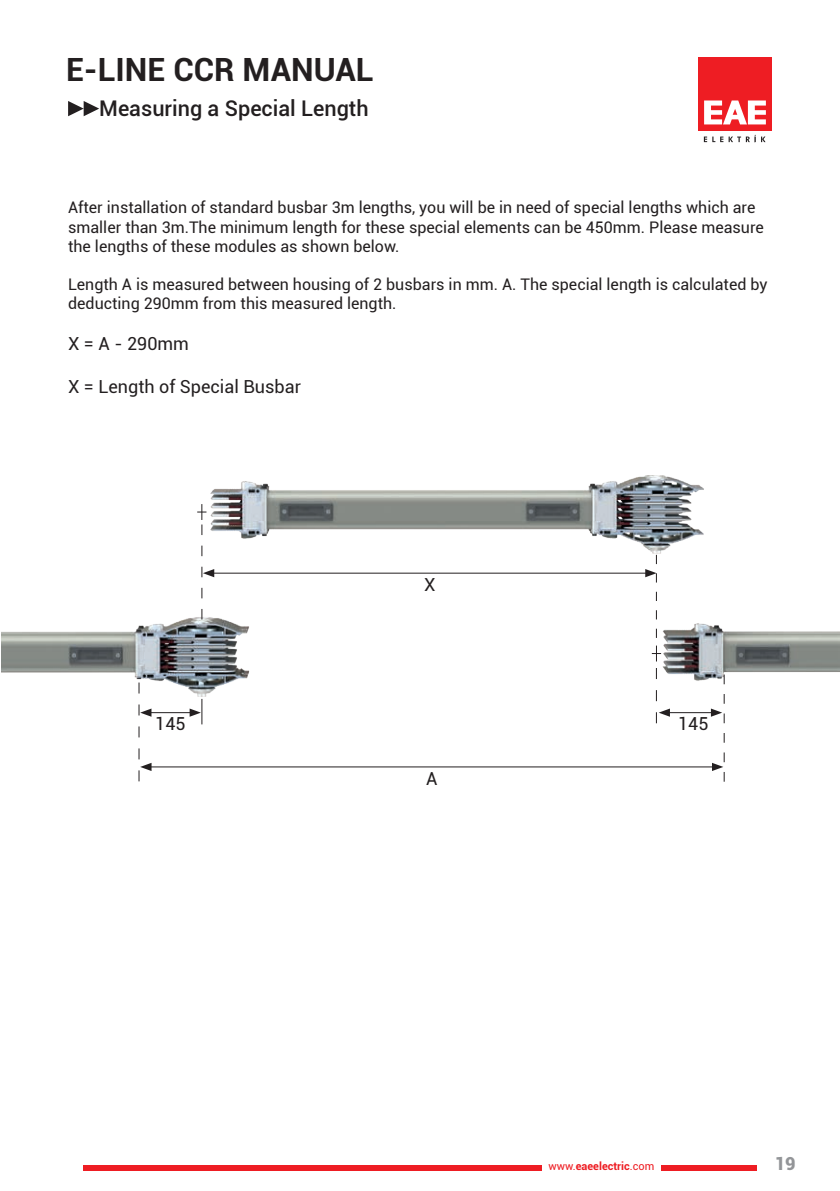
<style>
.page{position:relative;width:840px;height:1191px;background:#fff}
.page>*{position:absolute;margin:0;border:0;box-sizing:border-box;transform-origin:0 0}
.t1{font:700 32px "Roboto";color:#231f20}
.t2{font:500 21.6px "Roboto";color:#231f20}
.t3{font:18px "Roboto";color:#231f20}
.t4{font:900 18px "Roboto";color:#939598}
.t5{font:16px/19.2px "Roboto";color:#231f20}
.t6{font:700 11px "Roboto";color:#ee1d23}
.s1{font-weight:400}
</style>
<div class="page">
<div style="left:697px;top:57px;width:74px;height:73px;background:#ee1d23"></div>
<svg style="left:704px;top:100px;width:61px;height:24px"></svg>
<svg style="left:703px;top:137px;width:3px;height:5px"></svg>
<svg style="left:712px;top:135px;width:53px;height:7px"></svg>
<div style="left:84px;top:1164px;width:457px;height:6px;background:#ee1d23"></div>
<div style="left:660px;top:1164px;width:95px;height:6px;background:#ee1d23"></div>
<img style="left:1px;top:476px;width:838px;height:221px">
<svg style="left:651px;top:645px;width:9px;height:16px"></svg>
<hr style="left:666px;top:712px;width:47px;height:1px;background:#231f20">
<svg style="left:655px;top:668px;width:14px;height:55px"></svg>
<hr style="left:148px;top:712px;width:45px;height:1px;background:#231f20">
<svg style="left:189px;top:699px;width:13px;height:25px"></svg>
<hr style="left:148px;top:766px;width:566px;height:1px;background:#231f20">
<svg style="left:139px;top:682px;width:12px;height:99px"></svg>
<svg style="left:710px;top:674px;width:14px;height:107px"></svg>
<hr style="left:211px;top:573px;width:437px;height:1px;background:#231f20">
<svg style="left:197px;top:504px;width:17px;height:115px"></svg>
<svg style="left:645px;top:555px;width:11px;height:83px"></svg>
<svg style="left:68px;top:101px;width:31px;height:15px"></svg>
<h1 class="t1" style="left:66px;top:47px;width:309px">E-LINE CCR MANUAL</h1>
<h2 class="t2" style="left:99px;top:93px;width:271px">Measuring a Special Length</h2>
<p class="t5" style="left:68px;top:197px;width:697px">After installation of standard busbar 3m lengths, you will be in need of special lengths which are smaller than 3m.The minimum length for these special elements can be 450mm. Please measure the lengths of these modules as shown below.</p>
<p class="t5" style="left:68px;top:274px;width:700px">Length A is measured between housing of 2 busbars in mm. A. The special length is calculated by deducting 290mm from this measured length.</p>
<p class="t3" style="left:68px;top:331px;width:122px">X = A - 290mm</p>
<p class="t3" style="left:68px;top:374px;width:234px">X = Length of Special Busbar</p>
<p class="t3" style="left:155px;top:711px;width:32px">145</p>
<p class="t3" style="left:424px;top:572px;width:13px">X</p>
<p class="t3" style="left:426px;top:765px;width:13px">A</p>
<p class="t3" style="left:677px;top:711px;width:32px">145</p>
<p class="t6" style="left:548px;top:1158px;width:107px"><span class="s1">www.</span>eaeelectric<span class="s1">.com</span></p>
<p class="t4" style="left:774px;top:1151px;width:22px">19</p>
</div>
